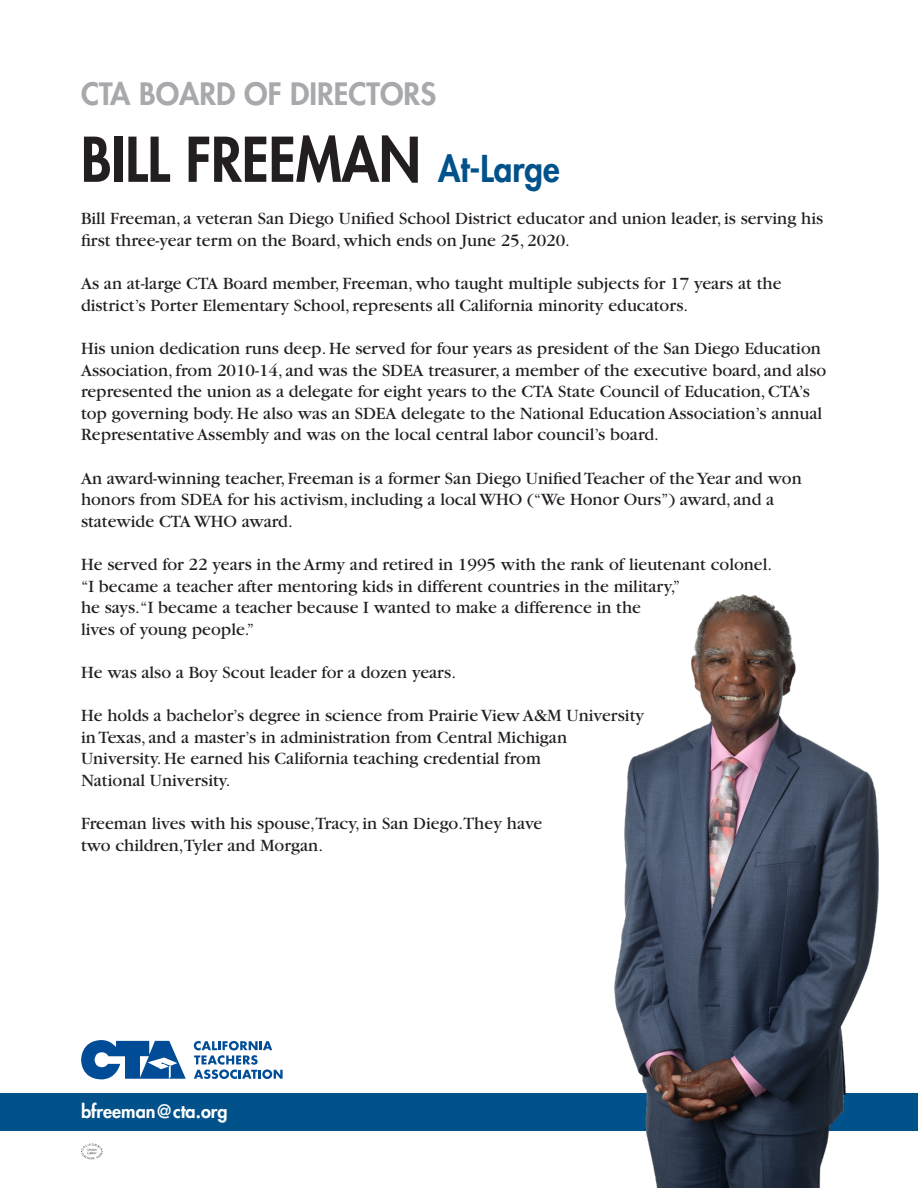
<style>
.page{position:relative;width:918px;height:1188px;background:#fff}
.page>*{position:absolute;margin:0;border:0;box-sizing:border-box;transform-origin:0 0}
.t1{font:800 60px "Futura";color:#231f20;scale:.92 1}
.t2{font:800 30px "Futura";color:#a8a9ad}
.t3{font:18px/21.6px "Garamond";color:#231f20}
.t4{font:800 18px "Futura";color:#fff}
.s1{font-size:36px;color:#01518a}
</style>
<div class="page">
<div style="left:0;top:1094px;width:918px;height:37px;background:#01518a"></div>
<svg style="left:194px;top:1041px;width:89px;height:38px"></svg>
<svg style="left:81px;top:1040px;width:105px;height:40px"></svg>
<img style="left:81px;top:1143px;width:22px;height:17px">
<img style="left:520px;top:594px;width:398px;height:594px">
<p class="t2" style="left:81px;top:75px;width:357px">CTA BOARD OF DIRECTORS</p>
<p class="t1" style="left:81px;top:122px;width:522px">BILL FREEMAN <span class="s1">At-Large</span></p>
<p class="t3" style="left:81px;top:208px;width:744px">Bill Freeman, a veteran San Diego Unified School District educator and union leader, is serving his first three-year term on the Board, which ends on June 25, 2020.</p>
<p class="t3" style="left:81px;top:273px;width:702px">As an at-large CTA Board member, Freeman, who taught multiple subjects for 17 years at the district’s Porter Elementary School, represents all California minority educators.</p>
<p class="t3" style="left:81px;top:338px;width:747px">His union dedication runs deep. He served for four years as president of the San Diego Education Association, from 2010-14, and was the SDEA treasurer, a member of the executive board, and also represented the union as a delegate for eight years to the CTA State Council of Education, CTA’s top governing body. He also was an SDEA delegate to the National Education Association’s annual Representative Assembly and was on the local central labor council’s board.</p>
<p class="t3" style="left:81px;top:467px;width:722px">An award-winning teacher, Freeman is a former San Diego Unified Teacher of the Year and won honors from SDEA for his activism, including a local WHO (“We Honor Ours”) award, and a statewide CTA WHO award.</p>
<p class="t3" style="left:81px;top:554px;width:693px">He served for 22 years in the Army and retired in 1995 with the rank of lieutenant colonel.</p>
<p class="t3" style="left:81px;top:575px;width:601px">“I became a teacher after mentoring kids in different countries in the military,”</p>
<p class="t3" style="left:81px;top:597px;width:562px">he says.“I became a teacher because I wanted to make a difference in the</p>
<p class="t3" style="left:81px;top:619px;width:175px">lives of young people.”</p>
<p class="t3" style="left:81px;top:662px;width:377px">He was also a Boy Scout leader for a dozen years.</p>
<p class="t3" style="left:81px;top:705px;width:565px">He holds a bachelor’s degree in science from Prairie View A&amp;M University</p>
<p class="t3" style="left:81px;top:727px;width:488px">in Texas, and a master’s in administration from Central Michigan</p>
<p class="t3" style="left:81px;top:748px;width:461px">University. He earned his California teaching credential from</p>
<p class="t3" style="left:81px;top:770px;width:151px">National University.</p>
<p class="t3" style="left:81px;top:813px;width:463px">Freeman lives with his spouse,Tracy, in San Diego.They have</p>
<p class="t3" style="left:81px;top:835px;width:244px">two children,Tyler and Morgan.</p>
<p class="t4" style="left:81px;top:1100px;width:148px">bfreeman@cta.org</p>
</div>
